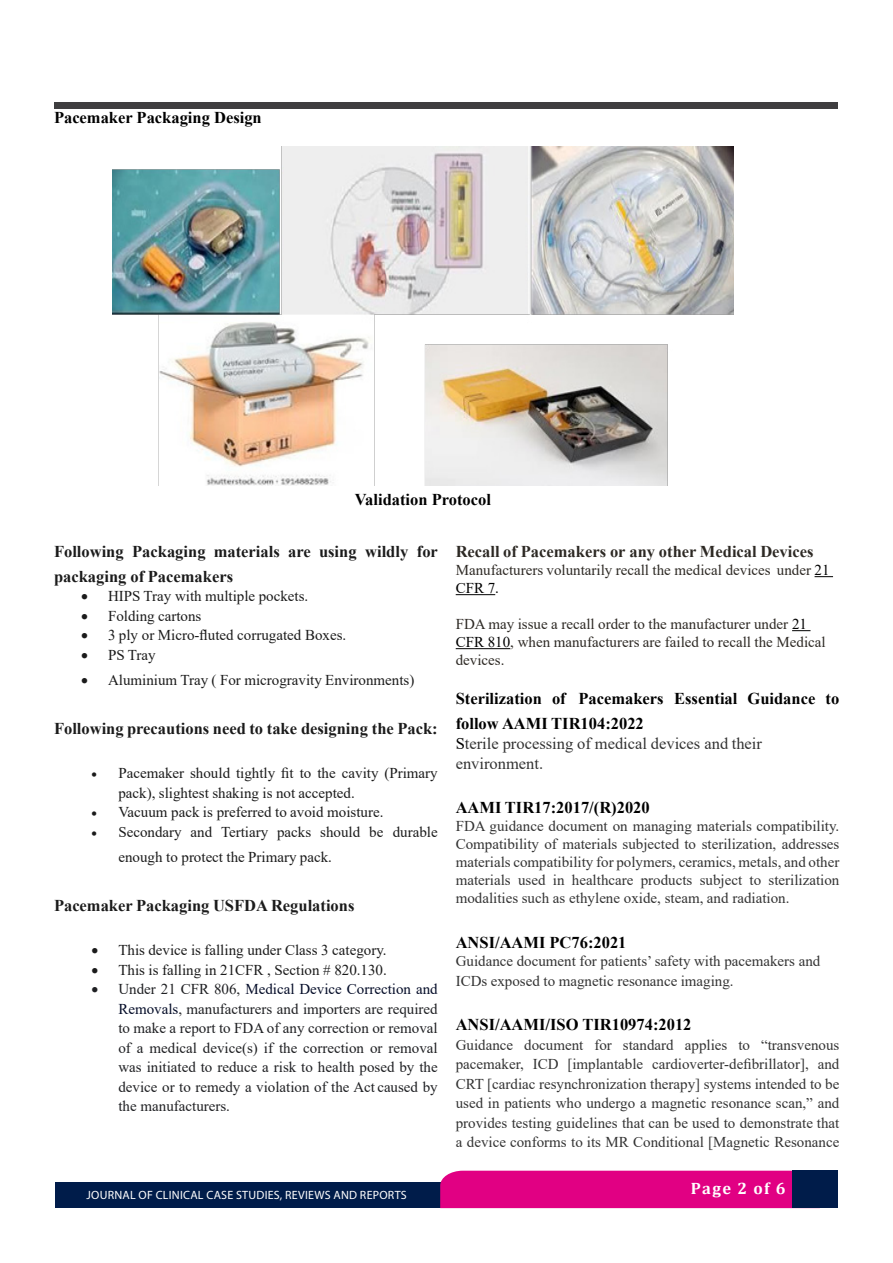
<style>
.page{position:relative;width:893px;height:1263px;background:#fff}
.page>*{position:absolute;margin:0;border:0;box-sizing:border-box;transform-origin:0 0}
.t1{font:700 16.5px/24.8px "Times New Roman";color:#000}
.t2{font:700 16.5px/24.8px "Times New Roman";color:#1b1b1b}
.t3{font:16.5px/19.8px "Times New Roman";color:#333}
.t4{font:700 16.5px "Times New Roman";color:#2d2924}
.t5{font:700 16.5px "Cambria";letter-spacing:.08em;color:#fff}
.t6{font:15px/19.5px "Times New Roman";color:#333;text-align:justify}
.t7{font:15px/19.5px "Times New Roman";color:#1b1b1b}
.t8{font:15px/19.5px "Times New Roman";color:#1f2023;text-align:justify}
.t9{font:15px/18px "Times New Roman";color:#2d2924}
.t10{font:12px "Myriad Pro";letter-spacing:.02em;color:#fff}
.s1{color:#040c28}
.s2{color:#000}
</style>
<div class="page">
<div style="left:54px;top:103px;width:783px;height:5px;background:#3f3e40"></div>
<div style="left:55px;top:1182px;width:765px;height:26px;background:#001c4a"></div>
<div style="left:440px;top:1171px;width:352px;height:37px;background:#e10083"></div>
<div style="left:792px;top:1171px;width:46px;height:37px;background:#001c4a"></div>
<img style="left:112px;top:147px;width:621px;height:339px">
<svg style="left:814px;top:576px;width:19px;height:1px"></svg>
<hr style="left:456px;top:594px;width:39px;height:1px;background:#000">
<svg style="left:792px;top:630px;width:18px;height:1px"></svg>
<hr style="left:456px;top:648px;width:54px;height:1px;background:#000">
<p class="t1" style="left:54px;top:105px;width:209px">Pacemaker Packaging Design</p>
<p class="t1" style="left:355px;top:487px;width:138px">Validation Protocol</p>
<p class="t2" style="left:54px;top:539px;width:385px">Following Packaging materials are using wildly for packaging of Pacemakers</p>
<p class="t7" style="left:81px;top:586px;width:229px">• HIPS Tray with multiple pockets.</p>
<p class="t7" style="left:81px;top:605px;width:122px">• Folding cartons</p>
<p class="t7" style="left:81px;top:625px;width:267px">• 3 ply or Micro-fluted corrugated Boxes.</p>
<p class="t7" style="left:81px;top:644px;width:76px">• PS Tray</p>
<p class="t7" style="left:81px;top:669px;width:335px">• Aluminium Tray ( For microgravity Environments)</p>
<p class="t2" style="left:54px;top:716px;width:385px">Following precautions need to take designing the Pack:</p>
<p class="t7" style="left:118px;top:763px;width:321px;text-indent:-27px">• Pacemaker should tightly fit to the cavity (Primary pack), slightest shaking is not accepted.</p>
<p class="t7" style="left:91px;top:802px;width:293px">• Vacuum pack is preferred to avoid moisture.</p>
<p class="t7" style="left:118px;top:819px;width:321px;line-height:24.8px;text-indent:-27px">• Secondary and Tertiary packs should be durable enough to protect the Primary pack.</p>
<p class="t2" style="left:54px;top:893px;width:302px">Pacemaker Packaging USFDA Regulations</p>
<p class="t7" style="left:91px;top:940px;width:297px">• This device is falling under Class 3 category.</p>
<p class="t7" style="left:91px;top:959px;width:297px">• This is falling in 21CFR , Section # 820.130.</p>
<p class="t8" style="left:118px;top:979px;width:321px;text-indent:-27px">• Under 21 CFR 806, <span class="s1">Medical Device Correction and Removals</span>, manufacturers and importers are required to make a report to FDA of any correction or removal of a medical device(s) if the correction or removal was initiated to reduce a risk to health posed by the device or to remedy a violation of the Act caused by the manufacturers.</p>
<p class="t10" style="left:86px;top:1188px;width:322px">JOURNAL OF CLINICAL CASE STUDIES, REVIEWS AND REPORTS</p>
<p class="t4" style="left:456px;top:540px;width:359px">Recall of Pacemakers or any other Medical Devices</p>
<p class="t9" style="left:456px;top:560px;width:375px">Manufacturers voluntarily recall the medical devices under <span class="s2">21<br>CFR 7.</span></p>
<p class="t9" style="left:456px;top:614px;width:371px">FDA may issue a recall order to the manufacturer under <span class="s2">21<br>CFR 810</span>, when manufacturers are failed to recall the Medical devices.</p>
<p class="t1" style="left:456px;top:686px;width:385px">Sterilization of Pacemakers Essential Guidance to follow AAMI TIR104:2022</p>
<p class="t3" style="left:456px;top:733px;width:308px"><span class="s2">S</span>terile processing of medical devices and their environment.</p>
<p class="t1" style="left:456px;top:795px;width:196px">AAMI TIR17:2017/(R)2020</p>
<p class="t6" style="left:456px;top:817px;width:385px;line-height:18px">FDA guidance document on managing materials compatibility.<br>Compatibility of materials subjected to sterilization, addresses materials compatibility for polymers, ceramics, metals, and other materials used in healthcare products subject to sterilization modalities such as ethylene oxide, steam, and radiation.</p>
<p class="t1" style="left:456px;top:929px;width:172px">ANSI/AAMI PC76:2021</p>
<p class="t6" style="left:456px;top:950px;width:366px">Guidance document for patients’ safety with pacemakers and<br>ICDs exposed to magnetic resonance imaging.</p>
<p class="t1" style="left:456px;top:1012px;width:237px">ANSI/AAMI/ISO TIR10974:2012</p>
<p class="t6" style="left:456px;top:1034px;width:385px">Guidance document for standard applies to “transvenous pacemaker, ICD [implantable cardioverter-defibrillator], and CRT [cardiac resynchronization therapy] systems intended to be used in patients who undergo a magnetic resonance scan,” and provides testing guidelines that can be used to demonstrate that a device conforms to its MR Conditional [Magnetic Resonance</p>
<p class="t5" style="left:691px;top:1177px;width:96px">Page 2 of 6</p>
</div>
